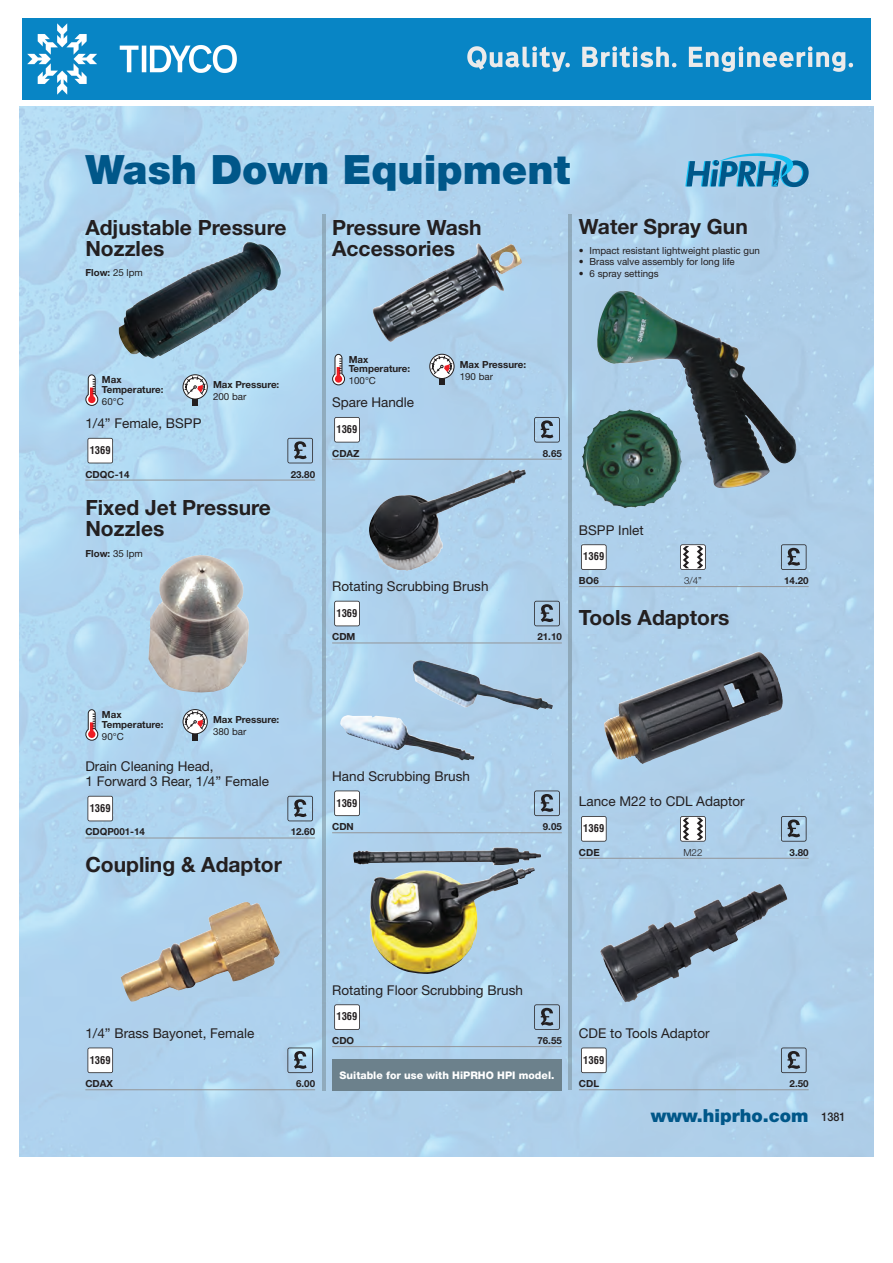
<style>
.page{position:relative;width:893px;height:1263px;background:#fff}
.page>*{position:absolute;margin:0;border:0;box-sizing:border-box;transform-origin:0 0}
.t1{font:900 40.5px "Helvetica Neue";color:#005789}
.t2{font:700 21px/21px "Helvetica Neue";color:#231f20}
.t3{font:900 18px "Helvetica Neue";color:#005789}
.t4{font:13.5px/15px "Helvetica Neue";color:#231f20}
.t5{font:500 12px "Helvetica Neue";color:#231f20;scale:.9 1}
.t6{font:700 condensed 10.5px "Swiss 721 BT";color:#231f20}
.t7{font:800 10.5px "Helvetica Neue";color:#fff}
.t8{font:700 9.75px/9.8px "Helvetica Neue";color:#231f20}
.t9{font:9.75px "Helvetica Neue";color:#231f20}
.t10{font:300 9.75px "Helvetica Neue";color:#231f20}
.s1{font-weight:400}
</style>
<div class="page">
<img style="left:20px;top:107px;width:853px;height:1049px">
<svg style="left:685px;top:153px;width:123px;height:34px"></svg>
<hr style="left:322px;top:215px;width:3px;height:876px;background:#90acbe">
<hr style="left:569px;top:215px;width:3px;height:874px;background:#90aabc">
<img style="left:118px;top:242px;width:167px;height:117px">
<hr style="left:85px;top:480px;width:230px;height:1px;background:#939598">
<svg style="left:87px;top:438px;width:26px;height:25px"></svg>
<svg style="left:287px;top:438px;width:26px;height:25px"></svg>
<img style="left:148px;top:555px;width:103px;height:139px">
<hr style="left:85px;top:838px;width:230px;height:1px;background:#939598">
<svg style="left:87px;top:796px;width:26px;height:25px"></svg>
<svg style="left:287px;top:796px;width:26px;height:25px"></svg>
<img style="left:372px;top:243px;width:150px;height:99px">
<hr style="left:332px;top:459px;width:230px;height:1px;background:#939598">
<svg style="left:334px;top:417px;width:26px;height:25px"></svg>
<svg style="left:534px;top:417px;width:25px;height:25px"></svg>
<img style="left:367px;top:468px;width:159px;height:103px">
<hr style="left:332px;top:643px;width:230px;height:1px;background:#939598">
<svg style="left:334px;top:601px;width:26px;height:25px"></svg>
<svg style="left:534px;top:601px;width:25px;height:25px"></svg>
<img style="left:339px;top:660px;width:214px;height:101px">
<hr style="left:332px;top:832px;width:230px;height:1px;background:#939598">
<svg style="left:334px;top:791px;width:26px;height:25px"></svg>
<svg style="left:534px;top:791px;width:25px;height:25px"></svg>
<img style="left:352px;top:847px;width:190px;height:128px">
<hr style="left:332px;top:1046px;width:230px;height:1px;background:#939598">
<svg style="left:334px;top:1004px;width:26px;height:26px"></svg>
<svg style="left:534px;top:1004px;width:25px;height:26px"></svg>
<img style="left:121px;top:902px;width:159px;height:101px">
<hr style="left:85px;top:1089px;width:230px;height:1px;background:#939598">
<svg style="left:87px;top:1048px;width:26px;height:25px"></svg>
<svg style="left:287px;top:1048px;width:26px;height:25px"></svg>
<img style="left:595px;top:291px;width:201px;height:199px">
<hr style="left:579px;top:586px;width:229px;height:1px;background:#939598">
<svg style="left:581px;top:544px;width:25px;height:26px"></svg>
<svg style="left:680px;top:544px;width:25px;height:26px"></svg>
<svg style="left:781px;top:544px;width:25px;height:26px"></svg>
<img style="left:606px;top:655px;width:144px;height:66px">
<hr style="left:579px;top:858px;width:229px;height:1px;background:#939598">
<svg style="left:581px;top:816px;width:25px;height:26px"></svg>
<svg style="left:680px;top:816px;width:25px;height:26px"></svg>
<svg style="left:781px;top:816px;width:25px;height:26px"></svg>
<img style="left:600px;top:884px;width:179px;height:115px">
<hr style="left:579px;top:1089px;width:229px;height:1px;background:#939598">
<svg style="left:581px;top:1048px;width:25px;height:25px"></svg>
<svg style="left:781px;top:1048px;width:25px;height:25px"></svg>
<div style="left:192px;top:397px;width:6px;height:9px;background:#231f20"></div>
<svg style="left:183px;top:375px;width:24px;height:24px"></svg>
<div style="left:182px;top:374px;width:26px;height:26px;border:1px solid #231f20;border-radius:50%"></div>
<svg style="left:184px;top:376px;width:22px;height:19px"></svg>
<svg style="left:85px;top:374px;width:13px;height:32px"></svg>
<div style="left:192px;top:732px;width:6px;height:9px;background:#231f20"></div>
<svg style="left:183px;top:710px;width:24px;height:24px"></svg>
<div style="left:182px;top:709px;width:26px;height:25px;border:1px solid #231f20;border-radius:50%"></div>
<svg style="left:184px;top:710px;width:22px;height:20px"></svg>
<svg style="left:85px;top:709px;width:13px;height:32px"></svg>
<div style="left:439px;top:377px;width:6px;height:8px;background:#231f20"></div>
<svg style="left:430px;top:354px;width:24px;height:25px"></svg>
<div style="left:429px;top:354px;width:25px;height:25px;border:1px solid #231f20;border-radius:50%"></div>
<svg style="left:430px;top:355px;width:23px;height:20px"></svg>
<svg style="left:332px;top:354px;width:13px;height:31px"></svg>
<img style="left:581px;top:409px;width:101px;height:99px">
<div style="left:332px;top:1060px;width:230px;height:31px;background:#6c818c"></div>
<img style="left:22px;top:19px;width:848px;height:80px">
<h1 class="t1" style="left:85px;top:146px;width:486px">Wash Down Equipment</h1>
<h2 class="t2" style="left:85px;top:217px;width:203px">Adjustable Pressure<br>Nozzles</h2>
<p class="t8" style="left:85px;top:267px;width:59px">Flow: <span class="s1">25 lpm</span></p>
<h2 class="t2" style="left:332px;top:217px;width:151px">Pressure Wash<br>Accessories</h2>
<h2 class="t2" style="left:579px;top:216px;width:170px">Water Spray Gun</h2>
<p class="t9" style="left:579px;top:244px;width:182px">• Impact resistant lightweight plastic gun</p>
<p class="t9" style="left:579px;top:256px;width:157px">• Brass valve assembly for long life</p>
<p class="t9" style="left:579px;top:268px;width:81px">• 6 spray settings</p>
<p class="t8" style="left:102px;top:375px;width:63px">Max<br>Temperature:</p>
<p class="t9" style="left:102px;top:395px;width:23px">60°C</p>
<p class="t8" style="left:213px;top:380px;width:68px">Max Pressure:</p>
<p class="t9" style="left:213px;top:391px;width:35px">200 bar</p>
<p class="t4" style="left:85px;top:415px;width:118px">1/4” Female, BSPP</p>
<p class="t6" style="left:90px;top:444px;width:23px">1369</p>
<p class="t8" style="left:85px;top:469px;width:46px">CDQC-14</p>
<p class="t8" style="left:291px;top:469px;width:26px">23.80</p>
<h2 class="t2" style="left:85px;top:497px;width:187px">Fixed Jet Pressure<br>Nozzles</h2>
<p class="t8" style="left:85px;top:548px;width:59px">Flow: <span class="s1">35 lpm</span></p>
<p class="t8" style="left:349px;top:354px;width:63px">Max<br>Temperature:</p>
<p class="t9" style="left:349px;top:375px;width:29px">100°C</p>
<p class="t8" style="left:460px;top:359px;width:68px">Max Pressure:</p>
<p class="t9" style="left:460px;top:370px;width:35px">190 bar</p>
<p class="t4" style="left:332px;top:395px;width:84px">Spare Handle</p>
<p class="t6" style="left:336px;top:423px;width:23px">1369</p>
<p class="t8" style="left:332px;top:448px;width:29px">CDAZ</p>
<p class="t8" style="left:543px;top:448px;width:20px">8.65</p>
<p class="t4" style="left:332px;top:578px;width:158px">Rotating Scrubbing Brush</p>
<p class="t6" style="left:336px;top:607px;width:23px">1369</p>
<p class="t8" style="left:332px;top:632px;width:25px">CDM</p>
<p class="t8" style="left:537px;top:632px;width:26px">21.10</p>
<p class="t4" style="left:579px;top:522px;width:66px">BSPP Inlet</p>
<p class="t6" style="left:583px;top:550px;width:23px">1369</p>
<p class="t8" style="left:579px;top:575px;width:21px">BO6</p>
<p class="t10" style="left:684px;top:575px;width:19px">3/4”</p>
<p class="t8" style="left:784px;top:575px;width:26px">14.20</p>
<h2 class="t2" style="left:579px;top:606px;width:152px">Tools Adaptors</h2>
<p class="t8" style="left:102px;top:709px;width:63px">Max<br>Temperature:</p>
<p class="t9" style="left:102px;top:730px;width:23px">90°C</p>
<p class="t8" style="left:213px;top:715px;width:68px">Max Pressure:</p>
<p class="t9" style="left:213px;top:726px;width:35px">380 bar</p>
<p class="t4" style="left:85px;top:758px;width:185px">Drain Cleaning Head,<br>1 Forward 3 Rear, 1/4” Female</p>
<p class="t6" style="left:90px;top:802px;width:23px">1369</p>
<p class="t8" style="left:85px;top:827px;width:61px">CDQP001-14</p>
<p class="t8" style="left:291px;top:827px;width:26px">12.60</p>
<h2 class="t2" style="left:85px;top:854px;width:198px">Coupling &amp; Adaptor</h2>
<p class="t4" style="left:332px;top:768px;width:139px">Hand Scrubbing Brush</p>
<p class="t6" style="left:336px;top:796px;width:23px">1369</p>
<p class="t8" style="left:332px;top:822px;width:23px">CDN</p>
<p class="t8" style="left:543px;top:822px;width:20px">9.05</p>
<p class="t4" style="left:579px;top:794px;width:167px">Lance M22 to CDL Adaptor</p>
<p class="t6" style="left:583px;top:822px;width:23px">1369</p>
<p class="t8" style="left:579px;top:847px;width:22px">CDE</p>
<p class="t10" style="left:683px;top:846px;width:20px">M22</p>
<p class="t8" style="left:789px;top:847px;width:20px">3.80</p>
<p class="t4" style="left:85px;top:1025px;width:170px">1/4” Brass Bayonet, Female</p>
<p class="t6" style="left:90px;top:1053px;width:23px">1369</p>
<p class="t8" style="left:85px;top:1079px;width:29px">CDAX</p>
<p class="t8" style="left:296px;top:1079px;width:20px">6.00</p>
<p class="t4" style="left:332px;top:982px;width:192px">Rotating Floor Scrubbing Brush</p>
<p class="t6" style="left:336px;top:1010px;width:23px">1369</p>
<p class="t8" style="left:332px;top:1035px;width:24px">CDO</p>
<p class="t8" style="left:537px;top:1035px;width:26px">76.55</p>
<p class="t7" style="left:339px;top:1069px;width:216px">Suitable for use with HiPRHO HPI model.</p>
<p class="t4" style="left:579px;top:1025px;width:132px">CDE to Tools Adaptor</p>
<p class="t6" style="left:583px;top:1053px;width:23px">1369</p>
<p class="t8" style="left:579px;top:1079px;width:22px">CDL</p>
<p class="t8" style="left:789px;top:1079px;width:20px">2.50</p>
<h3 class="t3" style="left:651px;top:1105px;width:159px">www.hiprho.com</h3>
<p class="t5" style="left:821px;top:1110px;width:28px">1381</p>
</div>
